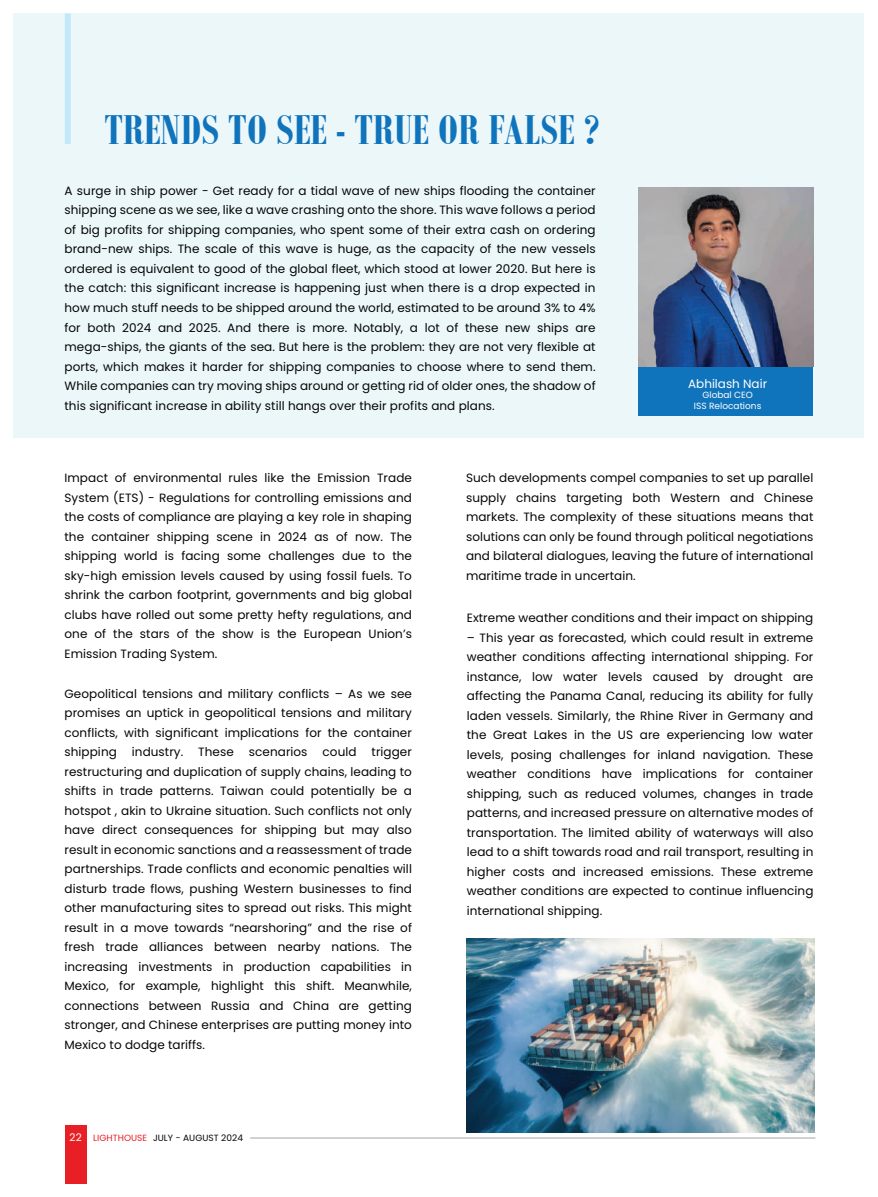
<style>
.page{position:relative;width:878px;height:1197px;background:#fff}
.page>*{position:absolute;margin:0;border:0;box-sizing:border-box;transform-origin:0 0}
.t1{font:700 45px "Bodoni MT Condensed";letter-spacing:.01em;color:#1074bc}
.t2{font:12px/19.5px "Poppins";letter-spacing:.005em;color:#050504;text-align:justify}
.t3{font:12px "Poppins";color:#fff}
.t4{font:9px "Poppins";letter-spacing:.005em;color:#050504}
.t5{font:9px/10.8px "Poppins";color:#fff;text-align:center}
.s1{font-size:10.5px;color:#fff}
.s2{color:#e82026}
</style>
<div class="page">
<div style="left:13px;top:14px;width:851px;height:424px;background:#ecf7fa"></div>
<img style="left:638px;top:188px;width:175px;height:179px">
<div style="left:638px;top:367px;width:175px;height:48px;background:#1074bc"></div>
<div style="left:65px;top:14px;width:6px;height:130px;background:#c3e8f7"></div>
<img style="left:467px;top:938px;width:347px;height:194px">
<div style="left:65px;top:1124px;width:22px;height:59px;background:#e82026"></div>
<hr style="left:250px;top:1137px;width:565px;height:1px;background:#a1a3a6">
<h1 class="t1" style="left:104px;top:103px;width:496px">TRENDS TO SEE - TRUE OR FALSE ?</h1>
<p class="t2" style="left:65px;top:181px;width:532px">A surge in ship power - Get ready for a tidal wave of new ships flooding the container shipping scene as we see, like a wave crashing onto the shore. This wave follows a period of big profits for shipping companies, who spent some of their extra cash on ordering brand-new ships. The scale of this wave is huge, as the capacity of the new vessels ordered is equivalent to good of the global fleet, which stood at lower 2020. But here is the catch: this significant increase is happening just when there is a drop expected in how much stuff needs to be shipped around the world, estimated to be around 3% to 4% for both 2024 and 2025. And there is more. Notably, a lot of these new ships are mega-ships, the giants of the sea. But here is the problem: they are not very flexible at ports, which makes it harder for shipping companies to choose where to send them.<br>While companies can try moving ships around or getting rid of older ones, the shadow of this significant increase in ability still hangs over their profits and plans.</p>
<p class="t3" style="left:688px;top:376px;width:81px">Abhilash Nair</p>
<p class="t5" style="left:693px;top:390px;width:69px">Global CEO<br>ISS Relocations</p>
<p class="t2" style="left:65px;top:468px;width:349px">Impact of environmental rules like the Emission Trade System (ETS) - Regulations for controlling emissions and the costs of compliance are playing a key role in shaping the container shipping scene in 2024 as of now. The shipping world is facing some challenges due to the sky-high emission levels caused by using fossil fuels. To shrink the carbon footprint, governments and big global clubs have rolled out some pretty hefty regulations, and one of the stars of the show is the European Union’s Emission Trading System.</p>
<p class="t2" style="left:65px;top:683px;width:349px">Geopolitical tensions and military conflicts – As we see promises an uptick in geopolitical tensions and military conflicts, with significant implications for the container shipping</p>
<p class="t2" style="left:65px;top:742px;width:349px;text-indent:307px">trigger restructuring and duplication of supply chains, leading to shifts in trade patterns. Taiwan could potentially be a hotspot , akin to Ukraine situation. Such conflicts not only have direct consequences for shipping but may also result in economic sanctions and a reassessment of trade partnerships. Trade conflicts and economic penalties will disturb trade flows, pushing Western businesses to find other manufacturing sites to spread out risks. This might result in a move towards “nearshoring” and the rise of fresh trade alliances between nearby nations. The increasing investments in production capabilities in Mexico, for example, highlight this shift. Meanwhile, connections between Russia and China are getting stronger, and Chinese enterprises are putting money into Mexico to dodge tariffs.</p>
<p class="t2" style="left:132px;top:742px;width:53px">industry.</p>
<p class="t2" style="left:198px;top:742px;width:37px">These</p>
<p class="t2" style="left:249px;top:742px;width:60px">scenarios</p>
<p class="t2" style="left:322px;top:742px;width:35px">could</p>
<p class="t4" style="left:70px;top:1132px;width:175px"><span class="s1">22</span> <span class="s2">LIGHTHOUSE</span> JULY - AUGUST 2024</p>
<p class="t2" style="left:466px;top:468px;width:349px">Such developments compel companies to set up parallel supply chains targeting both Western and Chinese markets. The complexity of these situations means that solutions can only be found through political negotiations and bilateral dialogues, leaving the future of international maritime trade in uncertain.</p>
<p class="t2" style="left:467px;top:608px;width:348px">Extreme weather conditions and their impact on shipping</p>
<p class="t2" style="left:467px;top:627px;width:348px">– This year as forecasted, which could result in extreme weather conditions affecting international shipping. For instance, low water levels caused by drought are affecting the Panama Canal, reducing its ability for fully laden vessels. Similarly, the Rhine River in Germany and the Great Lakes in the US are experiencing low water levels, posing challenges for inland navigation. These weather conditions have implications for container shipping, such as reduced volumes, changes in trade patterns, and increased pressure on alternative modes of transportation. The limited ability of waterways will also lead to a shift towards road and rail transport, resulting in higher costs and increased emissions. These extreme weather conditions are expected to continue influencing international shipping.</p>
</div>
